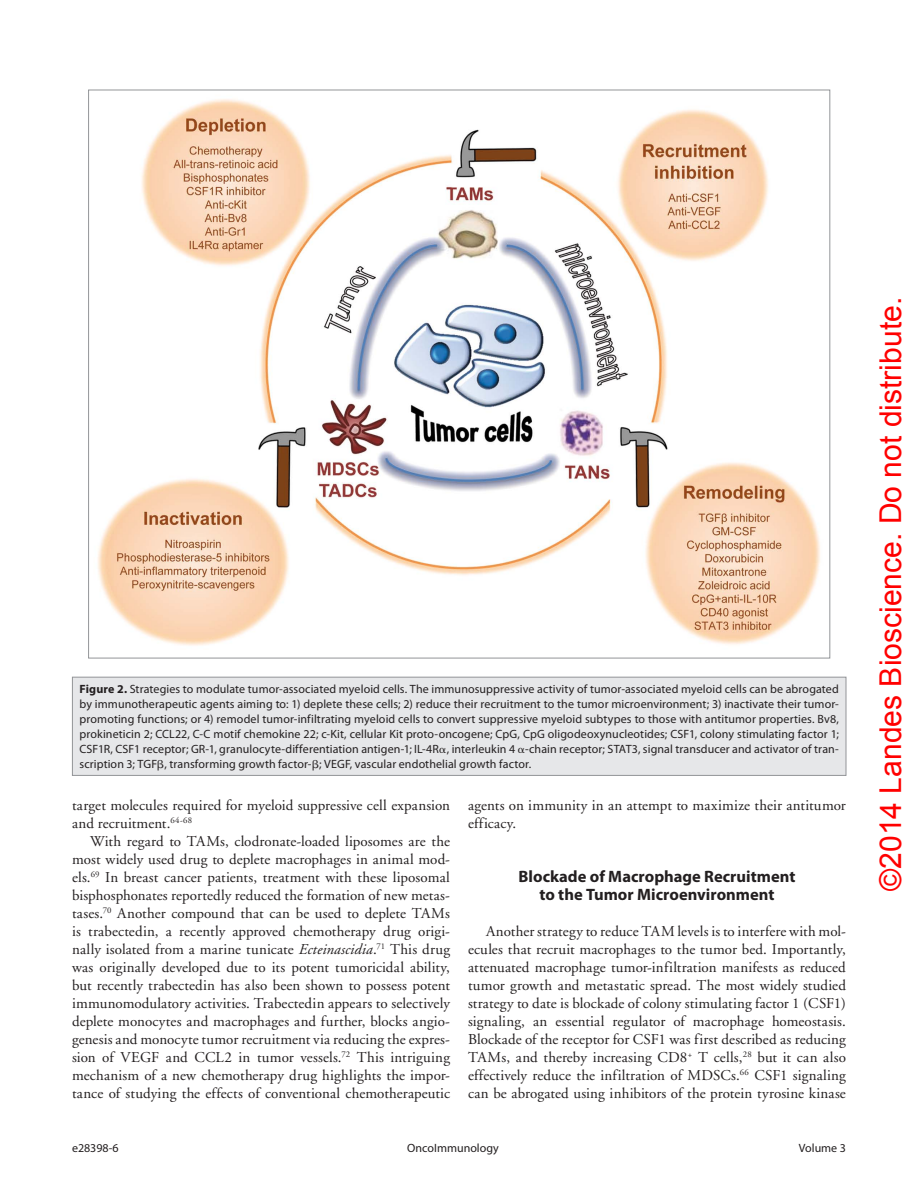
<style>
.page{position:relative;width:918px;height:1188px;background:#fff}
.page>*{position:absolute;margin:0;border:0;box-sizing:border-box;transform-origin:0 0}
.t1{font:30.15px "Arial";color:#f00}
.t2{font:700 16.5px/18px "Myriad Pro";color:#231f20;text-align:center}
.t3{font:15px/18px "Adobe Garamond";letter-spacing:.005em;color:#231f20}
.t4{font:12px/15px "Myriad Pro";letter-spacing:.005em;color:#231f20;text-align:justify}
.s1{font-weight:700}
.s2{font-family:"Universal Std Greekw Math Pi"}
.s3{font-style:italic}
</style>
<div class="page">
<img style="left:98px;top:99px;width:722px;height:547px">
<div style="left:72px;top:677px;width:774px;height:98px;background:#e6e7e9"></div>
<div style="left:72px;top:677px;width:774px;height:99px;border:1px solid #939598"></div>
<p class="t4" style="left:80px;top:682px;width:761px"><span class="s1">Figure 2.</span> Strategies to modulate tumor-associated myeloid cells. The immunosuppressive activity of tumor-associated myeloid cells can be abrogated by immunotherapeutic agents aiming to: 1) deplete these cells; 2) reduce their recruitment to the tumor microenvironment; 3) inactivate their tumor&shy;promoting functions; or 4) remodel tumor-infiltrating myeloid cells to convert suppressive myeloid subtypes to those with antitumor properties. Bv8, prokineticin 2; CCL22, C-C motif chemokine 22; c-Kit, cellular Kit proto-oncogene; CpG, CpG oligodeoxynucleotides; CSF1, colony stimulating factor 1; CSF1R, CSF1 receptor; GR-1, granulocyte-differentiation antigen-1; IL-4R<span class="s2">α</span>, interleukin 4 <span class="s2">α</span>-chain receptor; STAT3, signal transducer and activator of tran&shy;scription 3; TGF<span class="s2">β</span>, transforming growth factor-<span class="s2">β</span>; VEGF, vascular endothelial growth factor.</p>
<p class="t3" style="left:72px;top:797px;width:379px">target molecules required for myeloid suppressive cell expansion and recruitment.<sup>64-68</sup></p>
<p class="t3" style="left:72px;top:833px;width:380px;text-align:justify;text-indent:18px">With regard to TAMs, clodronate-loaded liposomes are the most widely used drug to deplete macrophages in animal mod&shy;els.<sup>69</sup> In breast cancer patients, treatment with these liposomal bisphosphonates reportedly reduced the formation of new metas&shy;tases.<sup>70</sup> Another compound that can be used to deplete TAMs is trabectedin, a recently approved chemotherapy drug origi&shy;nally isolated from a marine tunicate <span class="s3">Ecteinascidia</span>.<sup>71</sup> This drug was originally developed due to its potent tumoricidal ability, but recently trabectedin has also been shown to possess potent immunomodulatory activities. Trabectedin appears to selectively deplete monocytes and macrophages and further, blocks angio&shy;genesis and monocyte tumor recruitment via reducing the expres&shy;sion of VEGF and CCL2 in tumor vessels.<sup>72</sup> This intriguing mechanism of a new chemotherapy drug highlights the impor&shy;tance of studying the effects of conventional chemotherapeutic</p>
<p class="t3" style="left:468px;top:797px;width:379px">agents on immunity in an attempt to maximize their antitumor efficacy.</p>
<p class="t2" style="left:519px;top:867px;width:278px">Blockade of Macrophage Recruitment to the Tumor Microenvironment</p>
<p class="t3" style="left:468px;top:923px;width:379px;text-align:justify;text-indent:18px">Another strategy to reduce TAM levels is to interfere with mol&shy;ecules that recruit macrophages to the tumor bed. Importantly, attenuated macrophage tumor-infiltration manifests as reduced tumor growth and metastatic spread. The most widely studied strategy to date is blockade of colony stimulating factor 1 (CSF1) signaling, an essential regulator of macrophage homeostasis.<br>Blockade of the receptor for CSF1 was first described as reducing TAMs, and thereby increasing CD8<sup>+</sup> T cells,<sup>28</sup> but it can also effectively reduce the infiltration of MDSCs.<sup>66</sup> CSF1 signaling can be abrogated using inhibitors of the protein tyrosine kinase</p>
<p class="t4" style="left:72px;top:1140px;width:48px">e28398-6</p>
<p class="t4" style="left:407px;top:1140px;width:93px">OncoI mmunology</p>
<p class="t4" style="left:799px;top:1140px;width:49px">Volume 3</p>
<h1 class="t1" style="left:871px;top:891px;width:595px;rotate:-90deg">©2014 Landes Bioscience. Do not distribute.</h1>
</div>
